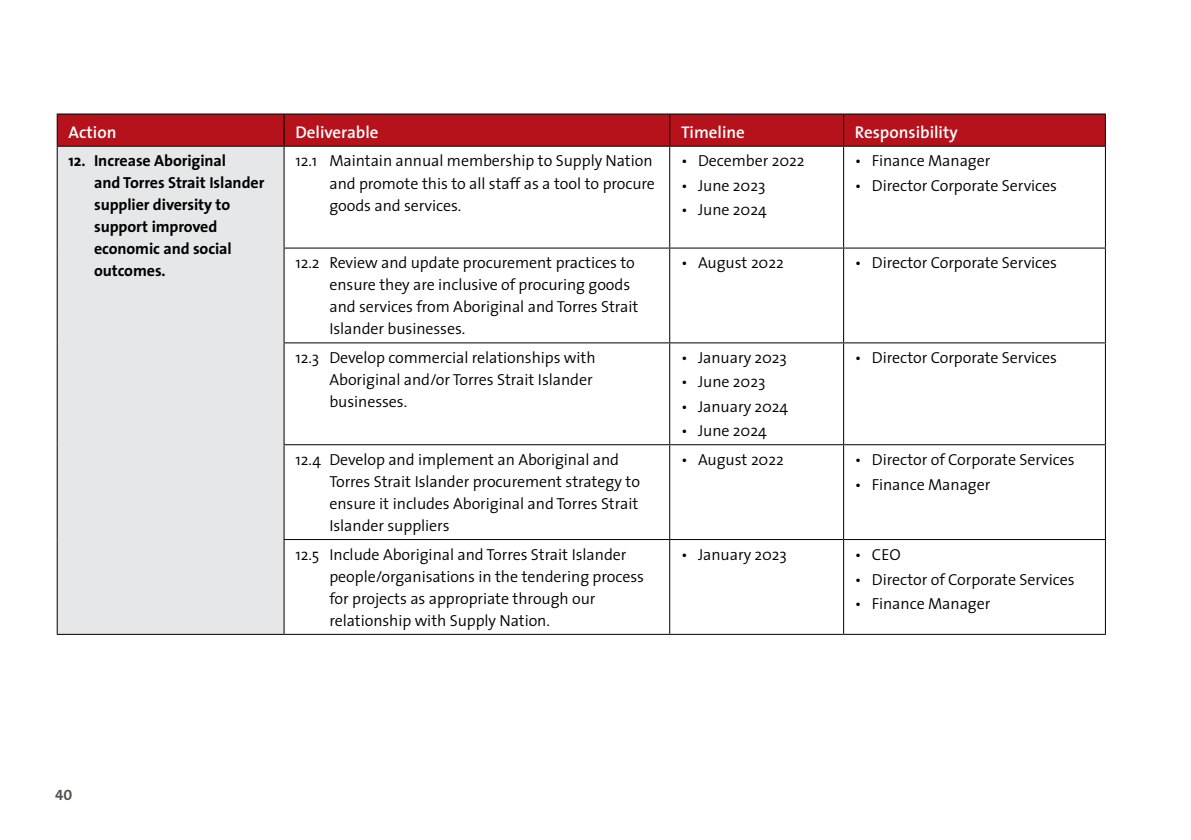
<style>
.page{position:relative;width:1191px;height:840px;background:#fff}
.page>*{position:absolute;margin:0;border:0;box-sizing:border-box;transform-origin:0 0}
.t1{font:600 17px "The Sans";color:#fff}
.t2{font:300 16px/22px "The Sans";letter-spacing:-.005em;color:#000}
.t3{font:700 16px/22px "The Sans";letter-spacing:-.005em;color:#000}
.t4{font:15px "The Sans Bold Caps";color:#59504b}
</style>
<div class="page">
<div style="left:58px;top:114px;width:1047px;height:32px;background:#b5121b"></div>
<div style="left:57px;top:146px;width:227px;height:488px;background:#e6e7e8"></div>
<svg style="left:284px;top:147px;width:821px;height:486px"></svg>
<hr style="left:669px;top:147px;width:1px;height:100px;background:#000">
<hr style="left:843px;top:147px;width:1px;height:100px;background:#000">
<hr style="left:1105px;top:147px;width:1px;height:100px;background:#000">
<hr style="left:283px;top:247px;width:386px;height:1px;background:#000">
<hr style="left:669px;top:247px;width:174px;height:1px;background:#000">
<hr style="left:669px;top:248px;width:1px;height:94px;background:#000">
<hr style="left:843px;top:247px;width:263px;height:1px;background:#000">
<hr style="left:843px;top:248px;width:1px;height:94px;background:#000">
<hr style="left:1105px;top:248px;width:1px;height:94px;background:#000">
<hr style="left:283px;top:342px;width:386px;height:1px;background:#000">
<hr style="left:669px;top:342px;width:174px;height:1px;background:#000">
<hr style="left:669px;top:343px;width:1px;height:101px;background:#000">
<hr style="left:843px;top:342px;width:263px;height:1px;background:#000">
<hr style="left:843px;top:343px;width:1px;height:101px;background:#000">
<hr style="left:1105px;top:343px;width:1px;height:101px;background:#000">
<hr style="left:283px;top:444px;width:386px;height:1px;background:#000">
<hr style="left:669px;top:444px;width:174px;height:1px;background:#000">
<hr style="left:669px;top:445px;width:1px;height:93px;background:#000">
<hr style="left:843px;top:444px;width:263px;height:1px;background:#000">
<hr style="left:843px;top:445px;width:1px;height:93px;background:#000">
<hr style="left:1105px;top:445px;width:1px;height:93px;background:#000">
<hr style="left:283px;top:538px;width:386px;height:1px;background:#000">
<hr style="left:669px;top:538px;width:174px;height:1px;background:#000">
<hr style="left:669px;top:539px;width:1px;height:94px;background:#000">
<hr style="left:843px;top:538px;width:263px;height:1px;background:#000">
<hr style="left:843px;top:539px;width:1px;height:94px;background:#000">
<hr style="left:1105px;top:539px;width:1px;height:94px;background:#000">
<hr style="left:284px;top:633px;width:385px;height:1px;background:#000">
<hr style="left:669px;top:633px;width:174px;height:1px;background:#000">
<hr style="left:843px;top:633px;width:263px;height:1px;background:#000">
<hr style="left:57px;top:113px;width:227px;height:1px;background:#000">
<hr style="left:57px;top:114px;width:1px;height:32px;background:#000">
<hr style="left:284px;top:113px;width:385px;height:1px;background:#000">
<hr style="left:283px;top:114px;width:1px;height:32px;background:#000">
<hr style="left:669px;top:113px;width:174px;height:1px;background:#000">
<hr style="left:669px;top:114px;width:1px;height:32px;background:#000">
<hr style="left:843px;top:113px;width:263px;height:1px;background:#000">
<hr style="left:843px;top:114px;width:1px;height:32px;background:#000">
<hr style="left:1105px;top:114px;width:1px;height:32px;background:#000">
<hr style="left:57px;top:146px;width:227px;height:1px;background:#000">
<hr style="left:284px;top:146px;width:385px;height:1px;background:#000">
<hr style="left:669px;top:146px;width:174px;height:1px;background:#000">
<hr style="left:843px;top:146px;width:263px;height:1px;background:#000">
<hr style="left:57px;top:147px;width:1px;height:101px;background:#000">
<hr style="left:283px;top:147px;width:1px;height:100px;background:#000">
<hr style="left:57px;top:248px;width:1px;height:95px;background:#000">
<hr style="left:283px;top:248px;width:1px;height:94px;background:#000">
<hr style="left:57px;top:343px;width:1px;height:101px;background:#000">
<hr style="left:283px;top:343px;width:1px;height:101px;background:#000">
<hr style="left:57px;top:444px;width:1px;height:95px;background:#000">
<hr style="left:283px;top:445px;width:1px;height:93px;background:#000">
<hr style="left:57px;top:539px;width:1px;height:94px;background:#000">
<hr style="left:283px;top:539px;width:1px;height:94px;background:#000">
<hr style="left:57px;top:633px;width:227px;height:1px;background:#000">
<p class="t1" style="left:69px;top:118px;width:49px">Action</p>
<p class="t1" style="left:295px;top:118px;width:85px">Deliverable</p>
<p class="t1" style="left:681px;top:118px;width:65px">Timeline</p>
<p class="t1" style="left:855px;top:118px;width:104px">Responsibility</p>
<p class="t3" style="left:94px;top:149px;width:172px;text-indent:-26px">12. Increase Aboriginal<br>and Torres Strait Islander supplier diversity to support improved economic and social outcomes.</p>
<p class="t2" style="left:329px;top:149px;width:327px;text-indent:-34px">12.1 Maintain annual membership to Supply Nation and promote this to all staff as a tool to procure goods and services.</p>
<p class="t2" style="left:681px;top:149px;width:125px">• December 2022</p>
<p class="t2" style="left:855px;top:149px;width:137px">• Finance Manager</p>
<p class="t2" style="left:855px;top:174px;width:204px">• Director Corporate Services</p>
<p class="t2" style="left:681px;top:174px;width:86px">• June 2023</p>
<p class="t2" style="left:681px;top:198px;width:87px">• June 2024</p>
<p class="t2" style="left:329px;top:251px;width:310px;text-indent:-34px">12.2 Review and update procurement practices to ensure they are inclusive of procuring goods and services from Aboriginal and Torres Strait Islander businesses.</p>
<p class="t2" style="left:681px;top:251px;width:104px">• August 2022</p>
<p class="t2" style="left:855px;top:251px;width:204px">• Director Corporate Services</p>
<p class="t2" style="left:329px;top:346px;width:268px;text-indent:-34px">12.3 Develop commercial relationships with<br>Aboriginal and/or Torres Strait Islander businesses.</p>
<p class="t2" style="left:681px;top:346px;width:107px">• January 2023</p>
<p class="t2" style="left:855px;top:346px;width:204px">• Director Corporate Services</p>
<p class="t2" style="left:681px;top:370px;width:86px">• June 2023</p>
<p class="t2" style="left:681px;top:394px;width:109px">• January 2024</p>
<p class="t2" style="left:681px;top:419px;width:87px">• June 2024</p>
<p class="t2" style="left:329px;top:448px;width:312px;text-indent:-34px">12.4 Develop and implement an Aboriginal and Torres Strait Islander procurement strategy to ensure it includes Aboriginal and Torres Strait Islander suppliers</p>
<p class="t2" style="left:681px;top:448px;width:104px">• August 2022</p>
<p class="t2" style="left:855px;top:448px;width:221px">• Director of Corporate Services</p>
<p class="t2" style="left:855px;top:472px;width:137px">• Finance Manager</p>
<p class="t4" style="left:55px;top:781px;width:19px">40</p>
<p class="t2" style="left:329px;top:542px;width:316px;text-indent:-34px">12.5 Include Aboriginal and Torres Strait Islander people/organisations in the tendering process for projects as appropriate through our relationship with Supply Nation.</p>
<p class="t2" style="left:681px;top:542px;width:107px">• January 2023</p>
<p class="t2" style="left:855px;top:542px;width:47px">• CEO</p>
<p class="t2" style="left:855px;top:567px;width:221px">• Director of Corporate Services</p>
<p class="t2" style="left:855px;top:592px;width:137px">• Finance Manager</p>
</div>
